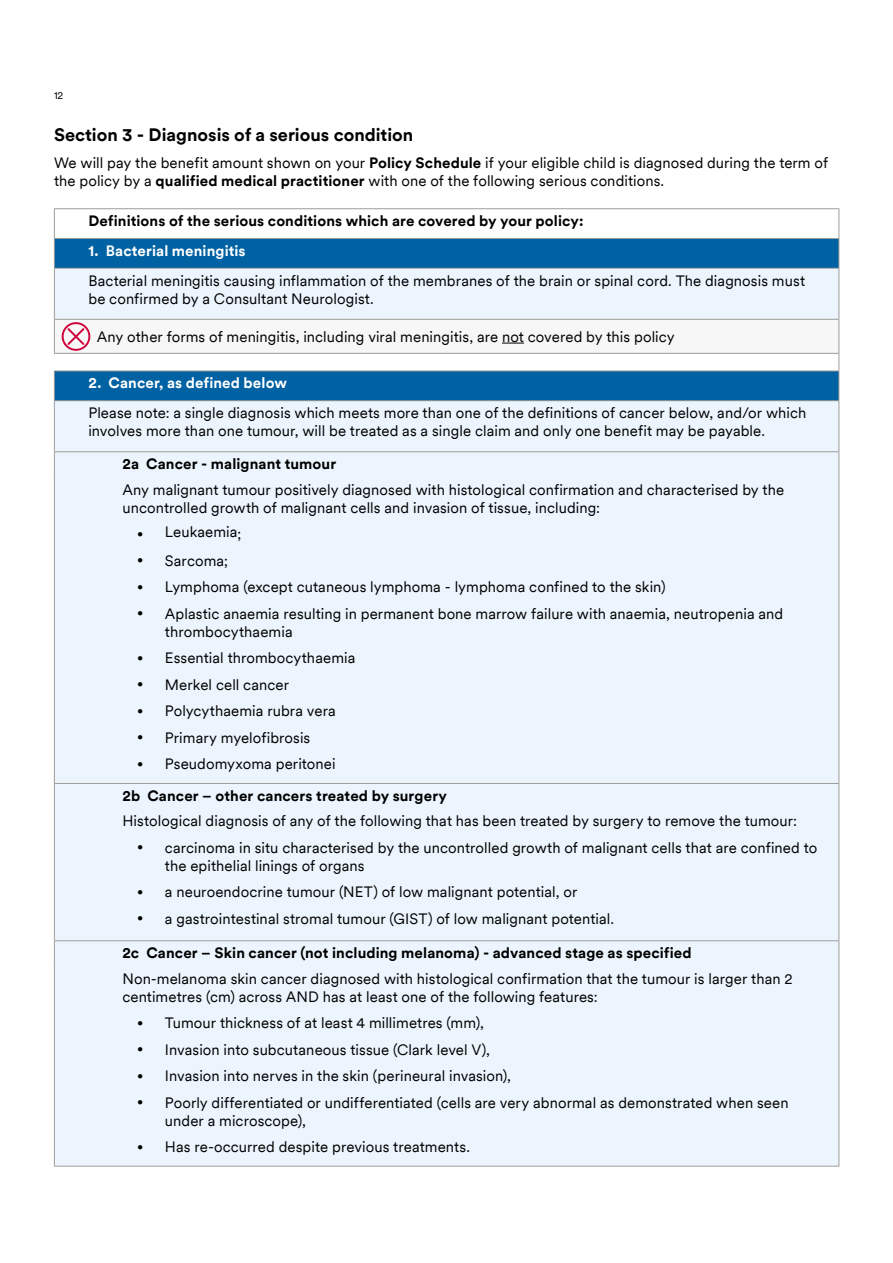
<style>
.page{position:relative;width:893px;height:1263px;background:#fff}
.page>*{position:absolute;margin:0;border:0;box-sizing:border-box;transform-origin:0 0}
.t1{font:700 18px "Met Life Circular TT";color:#000}
.t2{font:15px/18px "Met Life Circular TT";letter-spacing:.005em;color:#000}
.t3{font:700 15px/31.7px "Met Life Circular TT";letter-spacing:.005em;color:#000}
.t4{font:700 15px "Met Life Circular TT";letter-spacing:.005em;color:#fff}
.t5{font:10.5px "Met Life Circular";color:#000}
.s1{font-weight:700}
.s2{font-weight:400}
</style>
<div class="page">
<svg style="left:55px;top:209px;width:783px;height:1px"></svg>
<div style="left:54px;top:238px;width:785px;height:30px;background:#0061a3"></div>
<div style="left:54px;top:269px;width:784px;height:897px;background:#ecf5fd"></div>
<div style="left:54px;top:319px;width:785px;height:34px;background:#f7f7f7"></div>
<div style="left:54px;top:371px;width:785px;height:30px;background:#0061a3"></div>
<hr style="left:54px;top:208px;width:785px;height:1px;background:#9d9d9c">
<hr style="left:54px;top:238px;width:785px;height:1px;background:#9d9d9c">
<svg style="left:54px;top:209px;width:1px;height:59px"></svg>
<svg style="left:838px;top:209px;width:1px;height:59px"></svg>
<hr style="left:54px;top:268px;width:785px;height:1px;background:#9d9d9c">
<hr style="left:54px;top:269px;width:1px;height:50px;background:#9d9d9c">
<hr style="left:838px;top:269px;width:1px;height:50px;background:#9d9d9c">
<hr style="left:54px;top:319px;width:785px;height:1px;background:#9d9d9c">
<hr style="left:54px;top:320px;width:1px;height:33px;background:#9d9d9c">
<hr style="left:838px;top:320px;width:1px;height:33px;background:#9d9d9c">
<hr style="left:54px;top:353px;width:785px;height:1px;background:#9d9d9c">
<hr style="left:54px;top:371px;width:785px;height:1px;background:#9d9d9c">
<svg style="left:54px;top:371px;width:1px;height:29px"></svg>
<svg style="left:838px;top:354px;width:1px;height:46px"></svg>
<hr style="left:54px;top:400px;width:785px;height:1px;background:#9d9d9c">
<hr style="left:54px;top:401px;width:1px;height:50px;background:#9d9d9c">
<hr style="left:838px;top:401px;width:1px;height:50px;background:#9d9d9c">
<hr style="left:54px;top:451px;width:785px;height:1px;background:#9d9d9c">
<svg style="left:54px;top:452px;width:1px;height:25px"></svg>
<svg style="left:838px;top:452px;width:1px;height:25px"></svg>
<hr style="left:54px;top:477px;width:1px;height:306px;background:#9d9d9c">
<hr style="left:838px;top:477px;width:1px;height:306px;background:#9d9d9c">
<hr style="left:54px;top:783px;width:785px;height:1px;background:#9d9d9c">
<svg style="left:54px;top:784px;width:1px;height:25px"></svg>
<svg style="left:838px;top:784px;width:1px;height:25px"></svg>
<hr style="left:54px;top:809px;width:1px;height:131px;background:#9d9d9c">
<hr style="left:838px;top:809px;width:1px;height:131px;background:#9d9d9c">
<hr style="left:54px;top:940px;width:785px;height:1px;background:#9d9d9c">
<svg style="left:54px;top:941px;width:1px;height:25px"></svg>
<svg style="left:838px;top:941px;width:1px;height:25px"></svg>
<hr style="left:54px;top:966px;width:1px;height:200px;background:#9d9d9c">
<hr style="left:838px;top:966px;width:1px;height:200px;background:#9d9d9c">
<hr style="left:54px;top:1166px;width:785px;height:1px;background:#9d9d9c">
<svg style="left:502px;top:343px;width:22px;height:1px"></svg>
<div style="left:62px;top:322px;width:28px;height:29px;border:2px solid #d0043c;border-radius:50%"></div>
<svg style="left:66px;top:326px;width:20px;height:21px"></svg>
<p class="t5" style="left:54px;top:89px;width:11px">12</p>
<p class="t1" style="left:54px;top:122px;width:361px">Section 3 - Diagnosis of a serious condition</p>
<p class="t2" style="left:54px;top:153px;width:776px">We will pay the benefit amount shown on your <span class="s1">Policy Schedule</span> if your eligible child is diagnosed during the term of the policy by a <span class="s1">qualified medical practitioner</span> with one of the following serious conditions.</p>
<p class="t3" style="left:88px;top:204px;width:497px">Definitions of the serious conditions which are covered by your policy:</p>
<p class="t4" style="left:88px;top:240px;width:159px">1. Bacterial meningitis</p>
<p class="t2" style="left:88px;top:271px;width:718px">Bacterial meningitis causing inflammation of the membranes of the brain or spinal cord. The diagnosis must be confirmed by a Consultant Neurologist.</p>
<p class="t2" style="left:97px;top:327px;width:579px">Any other forms of meningitis, including viral meningitis, are not covered by this policy</p>
<p class="t4" style="left:88px;top:373px;width:200px">2. Cancer, as defined below</p>
<p class="t2" style="left:88px;top:403px;width:719px">Please note: a single diagnosis which meets more than one of the definitions of cancer below, and/or which involves more than one tumour, will be treated as a single claim and only one benefit may be payable.</p>
<p class="t3" style="left:122px;top:447px;width:215px">2a Cancer - malignant tumour</p>
<p class="t2" style="left:122px;top:480px;width:663px">Any malignant tumour positively diagnosed with histological confirmation and characterised by the uncontrolled growth of malignant cells and invasion of tissue, including:</p>
<p class="t2" style="left:137px;top:522px;width:105px">● Leukaemia;</p>
<p class="t2" style="left:137px;top:551px;width:92px">● Sarcoma;</p>
<p class="t2" style="left:137px;top:577px;width:530px">● Lymphoma (except cutaneous lymphoma - lymphoma confined to the skin)</p>
<p class="t2" style="left:165px;top:604px;width:620px;text-indent:-28px">● Aplastic anaemia resulting in permanent bone marrow failure with anaemia, neutropenia and thrombocythaemia</p>
<p class="t2" style="left:137px;top:648px;width:220px">● Essential thrombocythaemia</p>
<p class="t2" style="left:137px;top:675px;width:153px">● Merkel cell cancer</p>
<p class="t2" style="left:137px;top:701px;width:200px">● Polycythaemia rubra vera</p>
<p class="t2" style="left:137px;top:728px;width:174px">● Primary myelofibrosis</p>
<p class="t3" style="left:122px;top:747px;width:326px;text-indent:15px">● <span class="s2">Pseudomyxoma peritonei<br></span>2b Cancer – other cancers treated by surgery</p>
<p class="t2" style="left:122px;top:811px;width:676px">Histological diagnosis of any of the following that has been treated by surgery to remove the tumour:</p>
<p class="t2" style="left:165px;top:838px;width:654px;text-indent:-28px">● carcinoma in situ characterised by the uncontrolled growth of malignant cells that are confined to the epithelial linings of organs</p>
<p class="t2" style="left:137px;top:882px;width:442px">● a neuroendocrine tumour (NET) of low malignant potential, or</p>
<p class="t2" style="left:137px;top:909px;width:478px">● a gastrointestinal stromal tumour (GIST) of low malignant potential.</p>
<p class="t3" style="left:122px;top:936px;width:571px">2c Cancer – Skin cancer (not including melanoma) - advanced stage as specified</p>
<p class="t2" style="left:122px;top:969px;width:672px">Non-melanoma skin cancer diagnosed with histological confirmation that the tumour is larger than 2 centimetres (cm) across AND has at least one of the following features:</p>
<p class="t2" style="left:137px;top:1013px;width:348px">● Tumour thickness of at least 4 millimetres (mm),</p>
<p class="t2" style="left:137px;top:1040px;width:354px">● Invasion into subcutaneous tissue (Clark level V),</p>
<p class="t2" style="left:137px;top:1066px;width:375px">● Invasion into nerves in the skin (perineural invasion),</p>
<p class="t2" style="left:165px;top:1093px;width:625px;text-indent:-28px">● Poorly differentiated or undifferentiated (cells are very abnormal as demonstrated when seen under a microscope),</p>
<p class="t2" style="left:137px;top:1137px;width:334px">● Has re-occurred despite previous treatments.</p>
</div>
